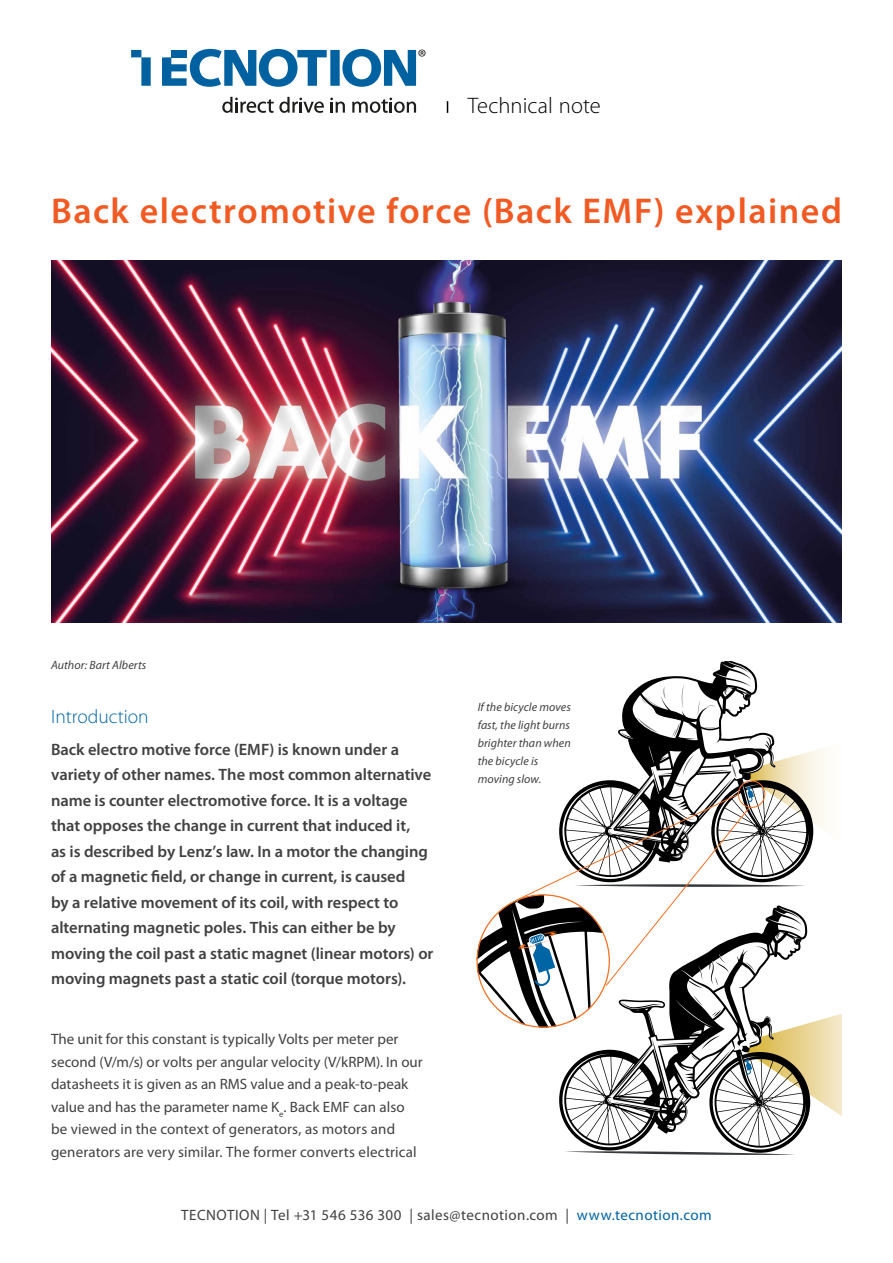
<style>
.page{position:relative;width:893px;height:1263px;background:#fff}
.page>*{position:absolute;margin:0;border:0;box-sizing:border-box;transform-origin:0 0}
.t1{font:600 36px "Myriad Pro";letter-spacing:.04em;color:#f15a22}
.t2{font:300 22.5px "Myriad Pro";letter-spacing:.005em;color:#000}
.t3{font:300 19.5px "Myriad Pro";color:#0065a4}
.t4{font:600 16.5px/25.5px "Myriad Pro";color:#414042}
.t5{font:15px/22.5px "Myriad Pro";letter-spacing:.005em;color:#414042}
.t6{font:15px "Myriad Pro";letter-spacing:.03em;color:#414042}
.t7{font:italic 12px/18px "Myriad Pro";letter-spacing:.005em;color:#414042}
.s1{font-stretch:semi-condensed}
.s2{color:#0065a4}
</style>
<div class="page">
<div style="left:330px;top:50px;width:10px;height:36px;background:#0061a1"></div>
<svg style="left:162px;top:49px;width:165px;height:38px"></svg>
<svg style="left:131px;top:50px;width:20px;height:36px"></svg>
<svg style="left:222px;top:97px;width:102px;height:16px"></svg>
<svg style="left:330px;top:98px;width:15px;height:15px"></svg>
<svg style="left:352px;top:98px;width:64px;height:15px"></svg>
<svg style="left:342px;top:49px;width:84px;height:38px"></svg>
<svg style="left:447px;top:101px;width:1px;height:12px"></svg>
<img style="left:51px;top:260px;width:791px;height:363px">
<svg style="left:561px;top:1116px;width:248px;height:35px"></svg>
<svg style="left:565px;top:1151px;width:230px;height:4px"></svg>
<svg style="left:643px;top:661px;width:114px;height:23px"></svg>
<svg style="left:477px;top:684px;width:365px;height:432px"></svg>
<h2 class="t2" style="left:468px;top:93px;width:135px">Technical note</h2>
<h1 class="t1" style="left:51px;top:191px;width:792px">Back electromotive force (Back EMF) explained</h1>
<p class="t7" style="left:51px;top:657px;width:97px">Author: Bart Alberts</p>
<p class="t3" style="left:51px;top:706px;width:99px">Introduction</p>
<p class="t4" style="left:51px;top:736px;width:384px">Back electro motive force (EMF) is known under a variety of other names. The most common alternative name is counter electromotive force. It is a voltage that opposes the change in current that induced it,<br>as is described by Lenz’s law. In a motor the changing of a magnetic field, or change in current, is caused<br>by a relative movement of its coil, with respect to alternating magnetic poles. This can either be by moving the coil past a static magnet (linear motors) or moving magnets past a static coil (torque motors).</p>
<p class="t5" style="left:51px;top:1028px;width:373px">The unit for this constant is typically Volts per meter per second (V/m/s) or volts per angular velocity (V/kRPM). In our datasheets it is given as an RMS value and a peak-to-peak value and has the parameter name K<sub>e</sub>. Back EMF can also be viewed in the context of generators, as motors and generators are very similar. The former converts electrical</p>
<p class="t7" style="left:478px;top:698px;width:95px">If the bicycle moves fast, the light burns brighter than when the bicycle is moving slow.</p>
<p class="t6" style="left:181px;top:1207px;width:532px">TECNOTION <span class="s1">|</span> Tel +31 546 536 300 | sales@tecnotion.com | <span class="s2">www.tecnotion.com</span></p>
</div>
